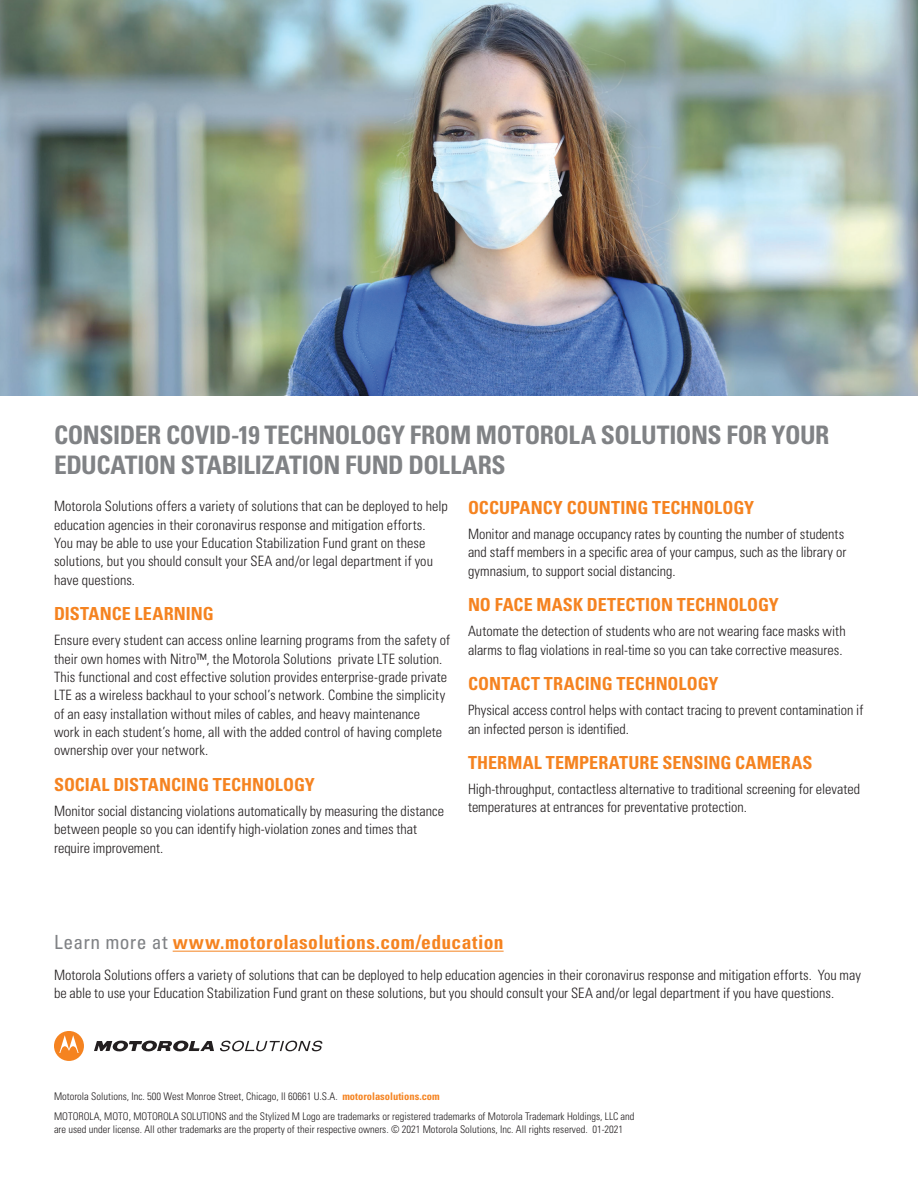
<style>
.page{position:relative;width:918px;height:1188px;background:#fff}
.page>*{position:absolute;margin:0;border:0;box-sizing:border-box;transform-origin:0 0}
.t1{font:700 condensed 25.5px/30px "Univers LT Std";letter-spacing:-.02em;color:#808285}
.t2{font:700 condensed 19.5px "Univers LT Pro";letter-spacing:.02em;color:#f58320}
.t3{font:700 condensed 18px "Univers LT Std";color:#f58320}
.t4{font:300 condensed 14.25px/18.3px "Univers LT Std";color:#231f20}
.t5{font:300 condensed 10.5px/19.8px "Univers LT Std";color:#231f20}
.s1{font-weight:400;color:#808285}
.s2{font-weight:700;color:#f58320}
</style>
<div class="page">
<svg style="left:94px;top:1041px;width:120px;height:11px"></svg>
<svg style="left:54px;top:1031px;width:30px;height:30px"></svg>
<svg style="left:220px;top:1041px;width:102px;height:10px"></svg>
<hr style="left:173px;top:951px;width:331px;height:1px;background:#f58320">
<img style="left:0;top:0;width:918px;height:395px">
<h1 class="t1" style="left:54px;top:420px;width:777px">CONSIDER COVID-19 TECHNOLOGY FROM MOTOROLA SOLUTIONS FOR YOUR<br>EDUCATION STABILIZATION FUND DOLLARS</h1>
<p class="t4" style="left:54px;top:497px;width:395px">Motorola Solutions offers a variety of solutions that can be deployed to help education agencies in their coronavirus response and mitigation efforts.<br>You may be able to use your Education Stabilization Fund grant on these solutions, but you should consult your SEA and/or legal department if you have questions.</p>
<p class="t3" style="left:54px;top:603px;width:161px">DISTANCE LEARNING</p>
<p class="t4" style="left:54px;top:631px;width:398px">Ensure every student can access online learning programs from the safety of their own homes with Nitro™, the Motorola Solutions private LTE solution.<br>This functional and cost effective solution provides enterprise-grade private LTE as a wireless backhaul to your school’s network. Combine the simplicity of an easy installation without miles of cables, and heavy maintenance<br>work in each student’s home, all with the added control of having complete ownership over your network.</p>
<p class="t3" style="left:54px;top:773px;width:262px">SOCIAL DISTANCING TECHNOLOGY</p>
<p class="t4" style="left:54px;top:802px;width:392px">Monitor social distancing violations automatically by measuring the distance between people so you can identify high-violation zones and times that require improvement.</p>
<p class="t3" style="left:468px;top:497px;width:288px">OCCUPANCY COUNTING TECHNOLOGY</p>
<p class="t4" style="left:468px;top:525px;width:380px">Monitor and manage occupancy rates by counting the number of students and staff members in a specific area of your campus, such as the library or gymnasium, to support social distancing.</p>
<p class="t3" style="left:468px;top:594px;width:312px">NO FACE MASK DETECTION TECHNOLOGY</p>
<p class="t4" style="left:468px;top:622px;width:379px">Automate the detection of students who are not wearing face masks with alarms to flag violations in real-time so you can take corrective measures.</p>
<p class="t3" style="left:468px;top:673px;width:252px">CONTACT TRACING TECHNOLOGY</p>
<p class="t4" style="left:468px;top:701px;width:397px">Physical access control helps with contact tracing to prevent contamination if an infected person is identified.</p>
<p class="t3" style="left:468px;top:752px;width:346px">THERMAL TEMPERATURE SENSING CAMERAS</p>
<p class="t4" style="left:468px;top:780px;width:394px">High-throughput, contactless alternative to traditional screening for elevated temperatures at entrances for preventative protection.</p>
<h2 class="t2" style="left:54px;top:930px;width:451px"><span class="s1">Learn more at</span> www.motorolasolutions.com/education</h2>
<p class="t4" style="left:54px;top:966px;width:809px">Motorola Solutions offers a variety of solutions that can be deployed to help education agencies in their coronavirus response and mitigation efforts. You may be able to use your Education Stabilization Fund grant on these solutions, but you should consult your SEA and/or legal department if you have questions.</p>
<p class="t5" style="left:54px;top:1086px;width:582px">Motorola Solutions, Inc. 500 West Monroe Street, Chicago, Il 60661 U.S.A. <span class="s2">motorolasolutions.com<br></span>MOTOROLA, MOTO, MOTOROLA SOLUTIONS and the Stylized M Logo are trademarks or registered trademarks of Motorola Trademark Holdings, LLC and</p>
<p class="t5" style="left:54px;top:1120px;width:571px">are used under license. All other trademarks are the property of their respective owners. © 2021 Motorola Solutions, Inc. All rights reserved. 01-2021</p>
</div>
